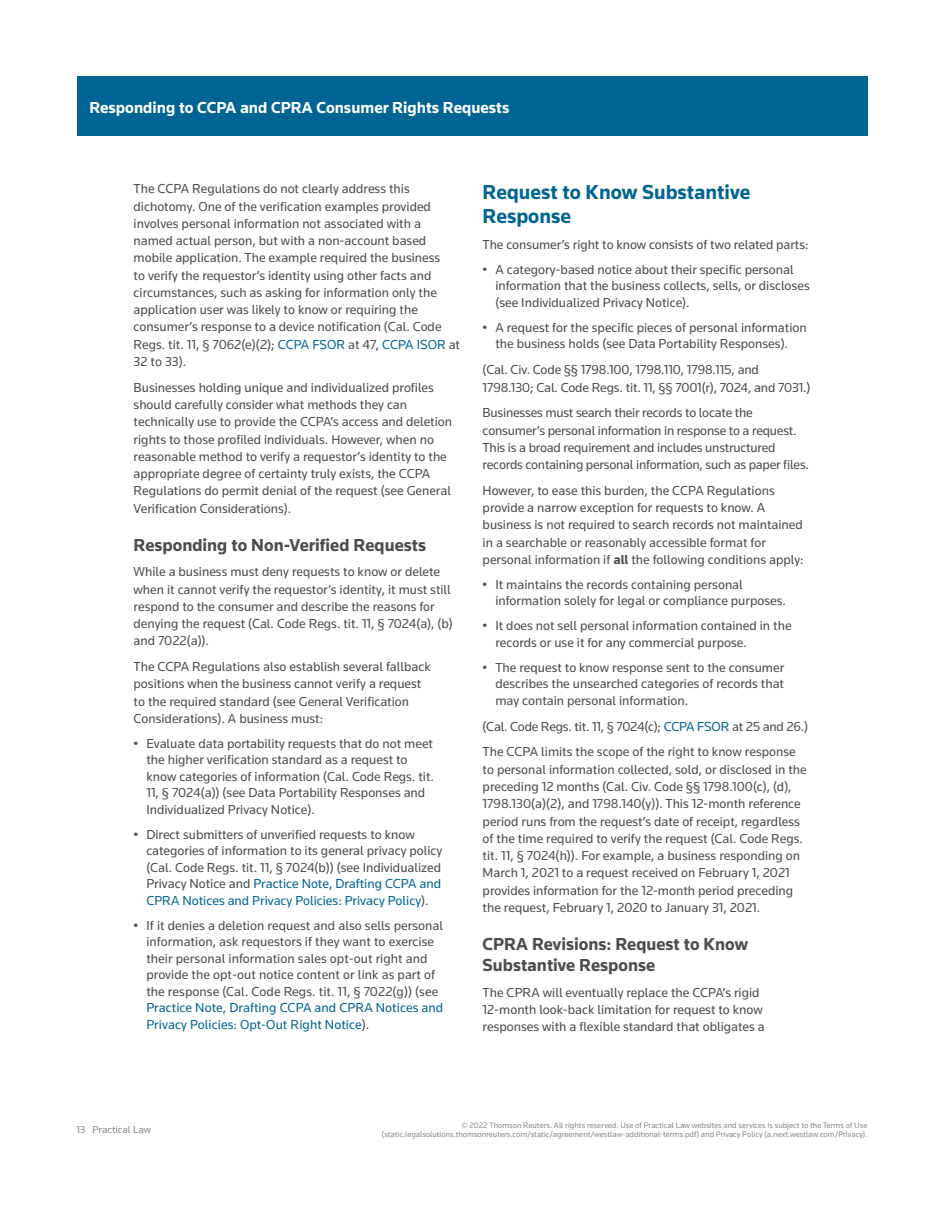
<style>
.page{position:relative;width:944px;height:1214px;background:#fff}
.page>*{position:absolute;margin:0;border:0;box-sizing:border-box;transform-origin:0 0}
.t1{font:700 21px/24px "Knowledge";color:#006494}
.t2{font:700 18px/21px "Knowledge";color:#4b4c4d}
.t3{font:700 16.5px "Knowledge";color:#fff}
.t4{font:13.5px/17.2px "Knowledge";color:#4b4c4d}
.t5{font:13.5px/16.5px "Knowledge";letter-spacing:.005em;color:#006494}
.t6{font:10.5px "Knowledge";color:#86888b}
.t7{font:8.25px/9.8px "Knowledge";color:#86888b;text-align:right}
.s1{color:#006494}
.s2{color:#4b4c4d}
.s3{font-weight:700}
</style>
<div class="page">
<div style="left:77px;top:77px;width:790px;height:59px;background:#006494"></div>
<p class="t3" style="left:89px;top:97px;width:421px">Responding to CCPA and CPRA Consumer Rights Requests</p>
<p class="t4" style="left:134px;top:180px;width:328px">The CCPA Regulations do not clearly address this dichotomy. One of the verification examples provided involves personal information not associated with a named actual person, but with a non-account based mobile application. The example required the business<br>to verify the requestor’s identity using other facts and circumstances, such as asking for information only the application user was likely to know or requiring the consumer’s response to a device notification (Cal. Code Regs. tit. 11, § 7062(e)(2); <span class="s1">CCPA FSOR</span> at 47, <span class="s1">CCPA ISOR</span> at 32 to 33).</p>
<p class="t4" style="left:134px;top:378px;width:320px">Businesses holding unique and individualized profiles should carefully consider what methods they can technically use to provide the CCPA’s access and deletion rights to those profiled individuals. However, when no reasonable method to verify a requestor’s identity to the appropriate degree of certainty truly exists, the CCPA Regulations do permit denial of the request (see General Verification Considerations).</p>
<h2 class="t2" style="left:134px;top:534px;width:294px">Responding to Non-Verified Requests</h2>
<p class="t4" style="left:134px;top:563px;width:321px">While a business must deny requests to know or delete when it cannot verify the requestor’s identity, it must still respond to the consumer and describe the reasons for denying the request (Cal. Code Regs. tit. 11, § 7024(a), (b) and 7022(a)).</p>
<p class="t4" style="left:134px;top:657px;width:298px">The CCPA Regulations also establish several fallback positions when the business cannot verify a request to the required standard (see General Verification Considerations). A business must:</p>
<p class="t4" style="left:146px;top:735px;width:289px;line-height:16.5px;text-indent:-13px">• Evaluate data portability requests that do not meet the higher verification standard as a request to know categories of information (Cal. Code Regs. tit.<br>11, § 7024(a)) (see Data Portability Responses and Individualized Privacy Notice).</p>
<p class="t4" style="left:146px;top:826px;width:297px;line-height:16.5px;text-indent:-13px">• Direct submitters of unverified requests to know categories of information to its general privacy policy (Cal. Code Regs. tit. 11, § 7024(b)) (see Individualized Privacy Notice and <span class="s1">Practice Note, Drafting CCPA and CPRA Notices and Privacy Policies: Privacy Policy</span>).</p>
<p class="t4" style="left:134px;top:917px;width:311px;line-height:16.5px;text-align:center">• If it denies a deletion request and also sells personal information, ask requestors if they want to exercise their personal information sales opt-out right and provide the opt-out notice content or link as part of the response (Cal. Code Regs. tit. 11, § 7022(g)) (see</p>
<p class="t5" style="left:146px;top:999px;width:298px">Practice Note, Drafting CCPA and CPRA Notices and<br>Privacy Policies: Opt-Out Right Notice<span class="s2">).</span></p>
<h1 class="t1" style="left:482px;top:180px;width:269px">Request to Know Substantive<br>Response</h1>
<p class="t4" style="left:482px;top:236px;width:327px">The consumer’s right to know consists of two related parts:</p>
<p class="t4" style="left:495px;top:261px;width:316px;line-height:16.5px;text-indent:-13px">• A category-based notice about their specific personal information that the business collects, sells, or discloses (see Individualized Privacy Notice).</p>
<p class="t4" style="left:482px;top:319px;width:325px;line-height:16.5px;text-align:center">• A request for the specific pieces of personal information the business holds (see Data Portability Responses).</p>
<p class="t4" style="left:482px;top:361px;width:329px">(Cal. Civ. Code §§ 1798.100, 1798.110, 1798.115, and<br>1798.130; Cal. Code Regs. tit. 11, §§ 7001(r), 7024, and 7031.)</p>
<p class="t4" style="left:482px;top:404px;width:328px">Businesses must search their records to locate the consumer’s personal information in response to a request.<br>This is a broad requirement and includes unstructured records containing personal information, such as paper files.</p>
<p class="t4" style="left:482px;top:481px;width:322px">However, to ease this burden, the CCPA Regulations provide a narrow exception for requests to know. A business is not required to search records not maintained in a searchable or reasonably accessible format for personal information if <span class="s3">all</span> the following conditions apply:</p>
<p class="t4" style="left:495px;top:576px;width:292px;line-height:16.5px;text-indent:-13px">• It maintains the records containing personal information solely for legal or compliance purposes.</p>
<p class="t4" style="left:495px;top:617px;width:298px;line-height:16.5px;text-indent:-13px">• It does not sell personal information contained in the records or use it for any commercial purpose.</p>
<p class="t4" style="left:495px;top:659px;width:290px;line-height:16.5px;text-align:justify;text-indent:-13px">• The request to know response sent to the consumer describes the unsearched categories of records that may contain personal information.</p>
<p class="t4" style="left:482px;top:713px;width:327px;line-height:25.8px">(Cal. Code Regs. tit. 11, § 7024(c); <span class="s1">CCPA FSOR</span> at 25 and 26.)<br>The CCPA limits the scope of the right to know response</p>
<p class="t4" style="left:482px;top:760px;width:325px">to personal information collected, sold, or disclosed in the preceding 12 months (Cal. Civ. Code §§ 1798.100(c), (d), 1798.130(a)(2), and 1798.140(y)). This 12-month reference period runs from the request’s date of receipt, regardless of the time required to verify the request (Cal. Code Regs. tit. 11, § 7024(h)). For example, a business responding on March 1, 2021 to a request received on February 1, 2021 provides information for the 12-month period preceding the request, February 1, 2020 to January 31, 2021.</p>
<h2 class="t2" style="left:482px;top:933px;width:267px">CPRA Revisions: Request to Know<br>Substantive Response</h2>
<p class="t4" style="left:482px;top:983px;width:284px">The CPRA will eventually replace the CCPA’s rigid<br>12-month look-back limitation for request to know responses with a flexible standard that obligates a</p>
<p class="t6" style="left:77px;top:1123px;width:76px">13 Practical Law</p>
<p class="t7" style="left:382px;top:1119px;width:487px">© 2022 Thomson Reuters. All rights reserved. Use of Practical Law websites and services is subject to the Terms of Use (static.legalsolutions.thomsonreuters.com/static/agreement/westlaw-additional-terms.pdf) and Privacy Policy (a.next.westlaw.com/Privacy).</p>
</div>
